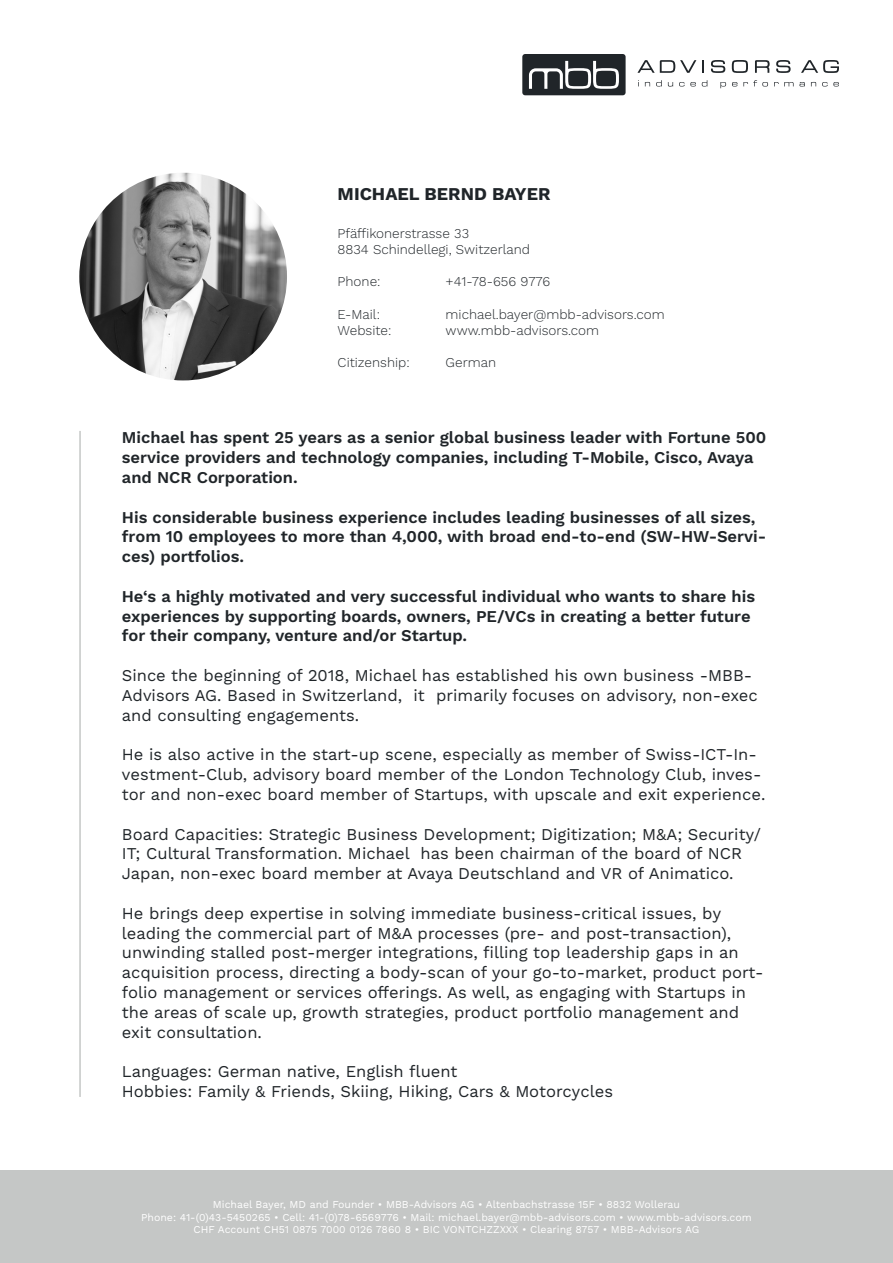
<style>
.page{position:relative;width:893px;height:1263px;background:#fff}
.page>*{position:absolute;margin:0;border:0;box-sizing:border-box;transform-origin:0 0}
.t1{font:700 18px "Work Sans";color:#202529}
.t2{font:16.5px/19.8px "Work Sans";color:#202529}
.t3{font:600 16.5px/19.8px "Work Sans";color:#202529}
.t4{font:300 13.5px "Work Sans";color:#202529}
.t5{font:10.5px/12.6px "Work Sans";color:#fff;text-align:center}
</style>
<div class="page">
<svg style="left:656px;top:80px;width:6px;height:6px"></svg>
<svg style="left:668px;top:82px;width:5px;height:5px"></svg>
<svg style="left:679px;top:82px;width:17px;height:4px"></svg>
<svg style="left:702px;top:80px;width:5px;height:6px"></svg>
<svg style="left:720px;top:82px;width:6px;height:6px"></svg>
<svg style="left:732px;top:82px;width:5px;height:4px"></svg>
<svg style="left:743px;top:80px;width:25px;height:6px"></svg>
<svg style="left:774px;top:82px;width:31px;height:4px"></svg>
<svg style="left:822px;top:82px;width:17px;height:4px"></svg>
<svg style="left:637px;top:60px;width:59px;height:13px"></svg>
<svg style="left:702px;top:60px;width:2px;height:13px"></svg>
<svg style="left:711px;top:60px;width:14px;height:13px"></svg>
<svg style="left:732px;top:60px;width:16px;height:13px"></svg>
<svg style="left:755px;top:60px;width:15px;height:13px"></svg>
<svg style="left:776px;top:60px;width:15px;height:13px"></svg>
<svg style="left:801px;top:60px;width:38px;height:13px"></svg>
<svg style="left:522px;top:54px;width:104px;height:41px;background:#474b4e"></svg>
<div style="left:0;top:1170px;width:893px;height:93px;background:#c5c7c6"></div>
<hr style="left:79px;top:431px;width:2px;height:666px;background:#c5c7c6">
<img style="left:79px;top:173px;width:208px;height:207px;border-radius:104px">
<p class="t1" style="left:338px;top:183px;width:214px">MICHAEL BERND BAYER</p>
<p class="t4" style="left:338px;top:225px;width:133px">Pfäffikonerstrasse 33</p>
<p class="t4" style="left:338px;top:241px;width:194px">8834 Schindellegi, Switzerland</p>
<p class="t4" style="left:338px;top:274px;width:44px">Phone:</p>
<p class="t4" style="left:446px;top:274px;width:106px">+41-78-656 9776</p>
<p class="t4" style="left:338px;top:306px;width:44px">E-Mail:</p>
<p class="t4" style="left:446px;top:306px;width:221px">michael.bayer@mbb-advisors.com</p>
<p class="t4" style="left:338px;top:322px;width:55px">Website:</p>
<p class="t4" style="left:446px;top:322px;width:155px">www.mbb-advisors.com</p>
<p class="t4" style="left:338px;top:355px;width:74px">Citizenship:</p>
<p class="t4" style="left:446px;top:355px;width:52px">German</p>
<p class="t3" style="left:122px;top:429px;width:646px">Michael has spent 25 years as a senior global business leader with Fortune 500 service providers and technology companies, including T-Mobile, Cisco, Avaya and NCR Corporation.</p>
<p class="t3" style="left:122px;top:508px;width:646px">His considerable business experience includes leading businesses of all sizes, from 10 employees to more than 4,000, with broad end-to-end (SW-HW-Servi&shy;ces) portfolios.</p>
<p class="t3" style="left:122px;top:587px;width:635px">He‘s a highly motivated and very successful individual who wants to share his experiences by supporting boards, owners, PE/VCs in creating a better future for their company, venture and/or Startup.</p>
<p class="t2" style="left:122px;top:666px;width:637px">Since the beginning of 2018, Michael has established his own business -MBB-<br>Advisors AG. Based in Switzerland, it primarily focuses on advisory, non-exec and consulting engagements.</p>
<p class="t2" style="left:122px;top:745px;width:645px">He is also active in the start-up scene, especially as member of Swiss-ICT-In&shy;vestment-Club, advisory board member of the London Technology Club, inves&shy;tor and non-exec board member of Startups, with upscale and exit experience.</p>
<p class="t2" style="left:122px;top:825px;width:641px">Board Capacities: Strategic Business Development; Digitization; M&amp;A; Security/<br>IT; Cultural Transformation. Michael has been chairman of the board of NCR<br>Japan, non-exec board member at Avaya Deutschland and VR of Animatico.</p>
<p class="t2" style="left:122px;top:904px;width:643px">He brings deep expertise in solving immediate business-critical issues, by leading the commercial part of M&amp;A processes (pre- and post-transaction), unwinding stalled post-merger integrations, filling top leadership gaps in an acquisition process, directing a body-scan of your go-to-market, product port&shy;folio management or services offerings. As well, as engaging with Startups in the areas of scale up, growth strategies, product portfolio management and exit consultation.</p>
<p class="t2" style="left:122px;top:1062px;width:337px">Languages: German native, English fluent</p>
<p class="t2" style="left:122px;top:1082px;width:493px">Hobbies: Family &amp; Friends, Skiing, Hiking, Cars &amp; Motorcycles</p>
<p class="t5" style="left:141px;top:1198px;width:612px">Michael Bayer, MD and Founder • MBB-Advisors AG • Altenbachstrasse 15F • 8832 Wollerau<br>Phone: 41-(0)43-5450265 • Cell: 41-(0)78-6569776 • Mail: michael.bayer@mbb-advisors.com • www.mbb-advisors.com<br>CHF Account CH51 0875 7000 0126 7860 8 • BIC VONTCHZZXXX • Clearing 8757 • MBB-Advisors AG</p>
</div>
